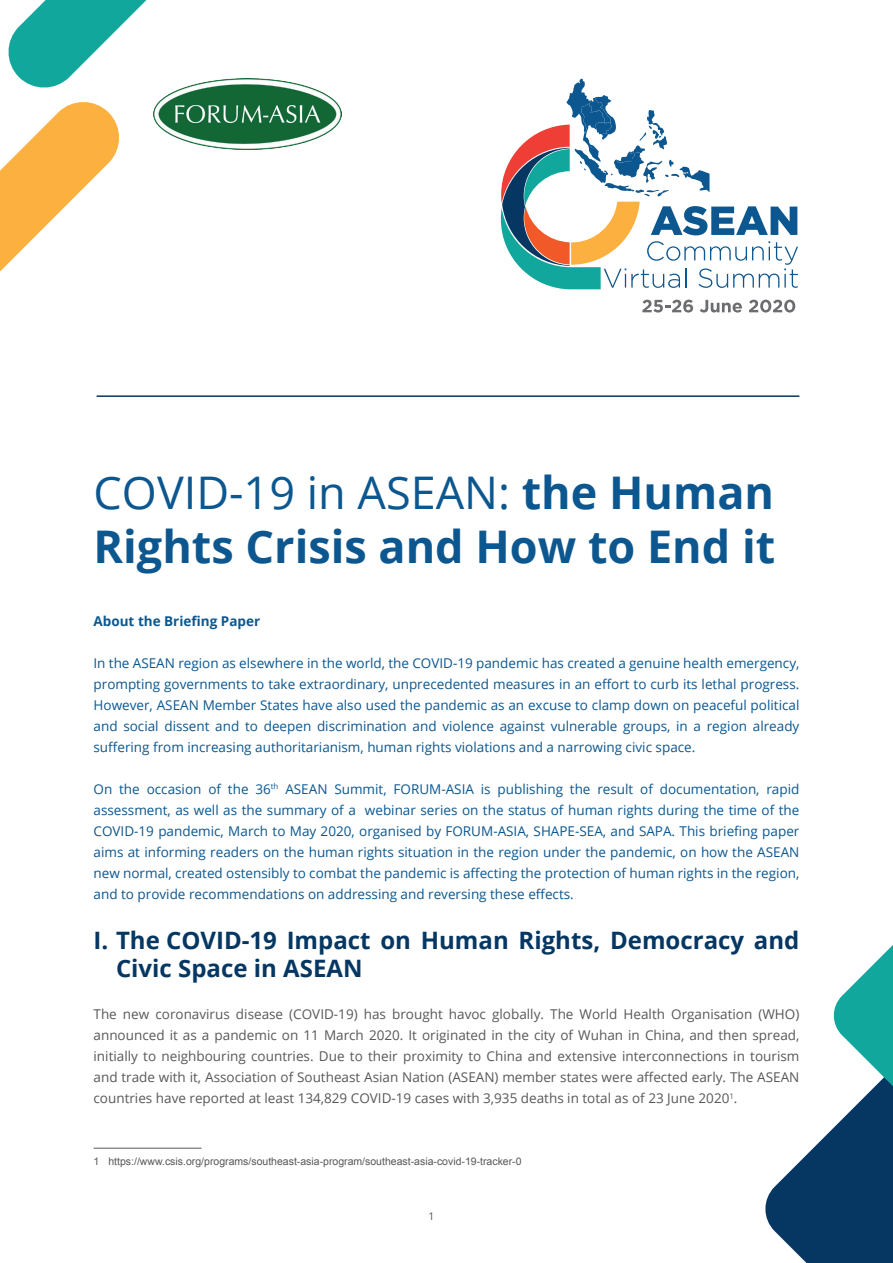
<style>
.page{position:relative;width:893px;height:1263px;background:#fff}
.page>*{position:absolute;margin:0;border:0;box-sizing:border-box;transform-origin:0 0}
.t1{font:700 45px/54px "Open Sans";color:#0c578f}
.t2{font:700 24px/28.8px "Open Sans";color:#053762}
.t3{font:13.5px/21px "Open Sans";color:#0c578f;text-align:justify}
.t4{font:13.5px/21px "Open Sans";color:#57585a;text-align:justify}
.t5{font:700 13.5px "Open Sans";color:#0c578f}
.t6{font:10.5px "Arial";color:#57585a}
.t7{font:10.5px "Open Sans";color:#57585a}
.s1{font-weight:400}
</style>
<div class="page">
<hr style="left:94px;top:1148px;width:108px;height:1px;background:#57585a">
<svg style="left:501px;top:78px;width:297px;height:211px"></svg>
<svg style="left:642px;top:300px;width:51px;height:13px"></svg>
<svg style="left:700px;top:300px;width:42px;height:13px"></svg>
<svg style="left:749px;top:300px;width:46px;height:13px"></svg>
<svg style="left:8px;top:0;width:258px;height:88px"></svg>
<svg style="left:0;top:102px;width:119px;height:170px"></svg>
<img style="left:153px;top:79px;width:189px;height:70px">
<hr style="left:97px;top:395px;width:702px;height:2px;background:#053762">
<svg style="left:765px;top:945px;width:128px;height:318px"></svg>
<h1 class="t1" style="left:94px;top:464px;width:683px"><span class="s1">COVID-19 in ASEAN:</span> the Human<br>Rights Crisis and How to End it</h1>
<p class="t5" style="left:94px;top:611px;width:168px">About the Briefing Paper</p>
<p class="t3" style="left:94px;top:652px;width:707px">In the ASEAN region as elsewhere in the world, the COVID-19 pandemic has created a genuine health emergency, prompting governments to take extraordinary, unprecedented measures in an effort to curb its lethal progress.<br>However, ASEAN Member States have also used the pandemic as an excuse to clamp down on peaceful political and social dissent and to deepen discrimination and violence against vulnerable groups, in a region already suffering from increasing authoritarianism, human rights violations and a narrowing civic space.</p>
<p class="t3" style="left:94px;top:778px;width:707px">On the occasion of the 36<sup>th</sup> ASEAN Summit, FORUM-ASIA is publishing the result of documentation, rapid assessment, as well as the summary of a webinar series on the status of human rights during the time of the COVID-19 pandemic, March to May 2020, organised by FORUM-ASIA, SHAPE-SEA, and SAPA. This briefing paper aims at informing readers on the human rights situation in the region under the pandemic, on how the ASEAN new normal, created ostensibly to combat the pandemic is affecting the protection of human rights in the region, and to provide recommendations on addressing and reversing these effects.</p>
<h2 class="t2" style="left:116px;top:925px;width:685px;text-indent:-22px">I. The COVID-19 Impact on Human Rights, Democracy and<br>Civic Space in ASEAN</h2>
<p class="t4" style="left:94px;top:1004px;width:707px">The new coronavirus disease (COVID-19) has brought havoc globally. The World Health Organisation (WHO) announced it as a pandemic on 11 March 2020. It originated in the city of Wuhan in China, and then spread, initially to neighbouring countries. Due to their proximity to China and extensive interconnections in tourism and trade with it, Association of Southeast Asian Nation (ASEAN) member states were affected early. The ASEAN countries have reported at least 134,829 COVID-19 cases with 3,935 deaths in total as of 23 June 2020<sup>1</sup>.</p>
<p class="t6" style="left:94px;top:1154px;width:430px">1 https://www.csis.org/programs/southeast-asia-program/southeast-asia-covid-19-tracker-0</p>
<p class="t7" style="left:429px;top:1209px;width:8px">1</p>
</div>
